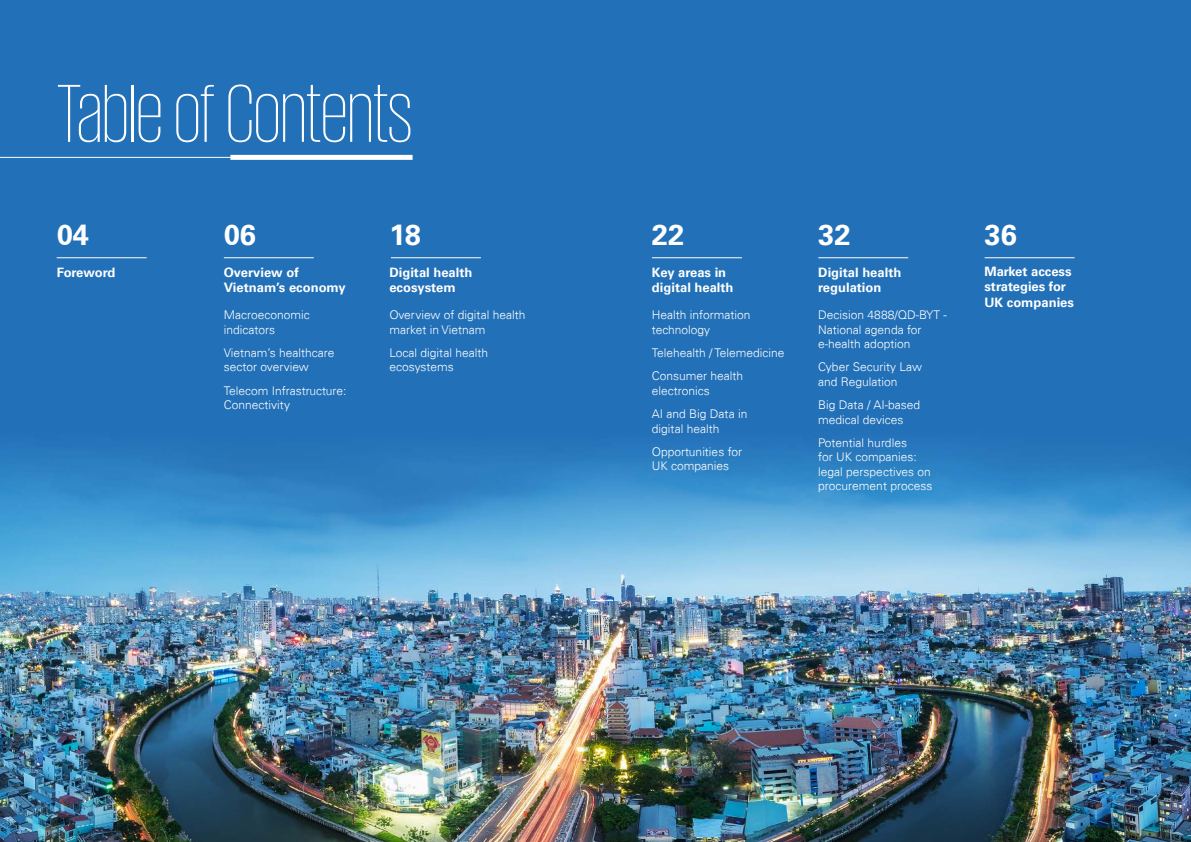
<style>
.page{position:relative;width:1191px;height:842px;background:#fff}
.page>*{position:absolute;margin:0;border:0;box-sizing:border-box;transform-origin:0 0}
.t1{font:200 84px "KPMG";color:#fff}
.t2{font:700 29px "Univers 65";color:#fff}
.t3{font:700 13px/15.6px "Univers 65";color:#fff}
.t4{font:700 13px "Univers 65";letter-spacing:-.02em;color:#fff}
.t5{font:300 12px/14.4px "Univers 45";color:#fff}
</style>
<div class="page">
<img style="left:0;top:0;width:1191px;height:842px">
<hr style="left:0;top:157px;width:241px;height:1px;background:#fff">
<hr style="left:57px;top:257px;width:90px;height:1px;background:#fff">
<hr style="left:224px;top:257px;width:90px;height:1px;background:#fff">
<hr style="left:391px;top:257px;width:90px;height:1px;background:#fff">
<hr style="left:652px;top:257px;width:90px;height:1px;background:#fff">
<hr style="left:818px;top:257px;width:90px;height:1px;background:#fff">
<hr style="left:984px;top:257px;width:90px;height:1px;background:#fff">
<div style="left:230px;top:155px;width:182px;height:5px;background:#fff"></div>
<h1 class="t1" style="left:57px;top:74px;width:357px">Table of Contents</h1>
<h2 class="t2" style="left:57px;top:218px;width:34px">04</h2>
<h2 class="t2" style="left:224px;top:218px;width:34px">06</h2>
<h2 class="t2" style="left:389px;top:218px;width:33px">18</h2>
<h2 class="t2" style="left:652px;top:218px;width:34px">22</h2>
<h2 class="t2" style="left:818px;top:218px;width:34px">32</h2>
<h2 class="t2" style="left:984px;top:218px;width:34px">36</h2>
<p class="t4" style="left:57px;top:264px;width:60px">Foreword</p>
<p class="t3" style="left:224px;top:264px;width:123px">Overview of<br>Vietnam’s economy</p>
<p class="t5" style="left:224px;top:308px;width:88px">Macroeconomic indicators</p>
<p class="t5" style="left:224px;top:345px;width:112px">Vietnam’s healthcare sector overview</p>
<p class="t5" style="left:224px;top:383px;width:124px">Telecom Infrastructure:<br>Connectivity</p>
<p class="t3" style="left:389px;top:264px;width:85px">Digital health ecosystem</p>
<p class="t5" style="left:389px;top:308px;width:138px">Overview of digital health market in Vietnam</p>
<p class="t5" style="left:389px;top:345px;width:100px">Local digital health ecosystems</p>
<p class="t3" style="left:652px;top:264px;width:83px">Key areas in digital health</p>
<p class="t5" style="left:652px;top:308px;width:100px">Health information technology</p>
<p class="t5" style="left:652px;top:341px;width:134px;line-height:23.4px">Telehealth / Telemedicine<br>Consumer health</p>
<p class="t5" style="left:652px;top:379px;width:97px;line-height:23.4px">electronics<br>AI and Big Data in</p>
<p class="t5" style="left:652px;top:417px;width:92px;line-height:23.4px">digital health<br>Opportunities for</p>
<p class="t5" style="left:652px;top:459px;width:79px">UK companies</p>
<p class="t3" style="left:818px;top:264px;width:85px">Digital health regulation</p>
<p class="t5" style="left:818px;top:308px;width:130px">Decision 4888/QD-BYT -<br>National agenda for e-health adoption</p>
<p class="t5" style="left:818px;top:360px;width:105px">Cyber Security Law and Regulation</p>
<p class="t5" style="left:818px;top:398px;width:103px">Big Data / AI-based medical devices</p>
<p class="t5" style="left:818px;top:435px;width:116px">Potential hurdles<br>for UK companies: legal perspectives on procurement process</p>
<p class="t3" style="left:984px;top:263px;width:91px">Market access strategies for<br>UK companies</p>
</div>
